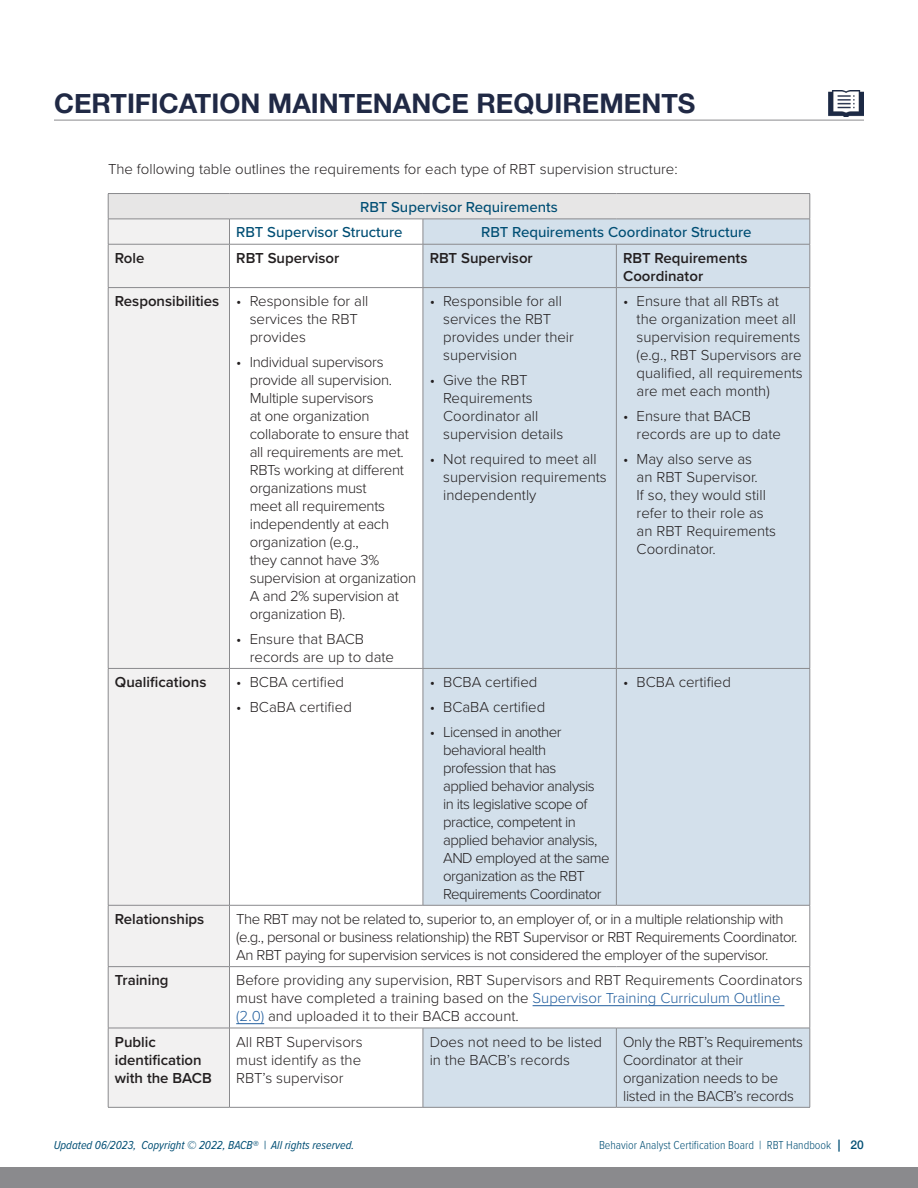
<style>
.page{position:relative;width:918px;height:1188px;background:#fff}
.page>*{position:absolute;margin:0;border:0;box-sizing:border-box;transform-origin:0 0}
.Section_Header__H1{font:700 27px "Helvetica Neue";color:#202945}
.Table_Bullets{font:300 15px/18px "Proxima Nova";color:#231f20}
.Table_Body{font:300 15px/18px "Proxima Nova";letter-spacing:-.02em;color:#231f20}
.Table_Bullets-2{font:300 15px/18px "Proxima Nova";letter-spacing:-.02em;color:#231f20}
.Table_Body-2{font:300 15px/18px "Proxima Nova";color:#231f20}
.Table_Bullets-3{font:300 15px/18px "Proxima Nova";letter-spacing:-.035em;color:#231f20}
.Table_Body-3{font:600 15px/18px "Proxima Nova";color:#231f20}
.Body_Text{font:300 15px "Proxima Nova";color:#231f20}
.Table_Body-centered{font:500 15px "Proxima Nova";color:#004e74}
.Table_Headers_Footer{font:500 15px "Proxima Nova";color:#004e74}
.Table_Body-4{font:500 15px "Proxima Nova";color:#004e74}
.t1{font:italic 12px "Proxima Nova Cond";color:#004e74}
.t2{font:300 12px "Proxima Nova Cond";color:#004e74}
.s1{color:#215e9e}
.s2{font-family:"Helvetica Neue";font-weight:500}
</style>
<div class="page">
<div style="left:0;top:1167px;width:918px;height:21px;background:#8a8a8d"></div>
<div style="left:108px;top:194px;width:702px;height:25px;background:#e7e6e6"></div>
<div style="left:109px;top:220px;width:120px;height:887px;background:#f2f1f1"></div>
<svg style="left:423px;top:220px;width:387px;height:887px;background:#d8e3ed"></svg>
<svg style="left:423px;top:220px;width:1px;height:24px"></svg>
<hr style="left:423px;top:244px;width:1px;height:43px;background:#8a8a8d">
<hr style="left:810px;top:244px;width:1px;height:43px;background:#8a8a8d">
<hr style="left:423px;top:288px;width:1px;height:380px;background:#8a8a8d">
<hr style="left:810px;top:288px;width:1px;height:380px;background:#8a8a8d">
<hr style="left:810px;top:669px;width:1px;height:236px;background:#8a8a8d">
<hr style="left:423px;top:1028px;width:1px;height:79px;background:#8a8a8d">
<hr style="left:810px;top:1028px;width:1px;height:79px;background:#8a8a8d">
<hr style="left:108px;top:193px;width:122px;height:1px;background:#8a8a8d">
<hr style="left:230px;top:193px;width:193px;height:1px;background:#8a8a8d">
<hr style="left:423px;top:193px;width:193px;height:1px;background:#8a8a8d">
<hr style="left:616px;top:193px;width:194px;height:1px;background:#8a8a8d">
<svg style="left:810px;top:194px;width:1px;height:50px"></svg>
<hr style="left:423px;top:668px;width:193px;height:1px;background:#8a8a8d">
<hr style="left:616px;top:668px;width:194px;height:1px;background:#8a8a8d">
<hr style="left:423px;top:905px;width:193px;height:1px;background:#8a8a8d">
<hr style="left:616px;top:905px;width:194px;height:1px;background:#8a8a8d">
<hr style="left:810px;top:905px;width:1px;height:61px;background:#8a8a8d">
<hr style="left:230px;top:966px;width:193px;height:1px;background:#8a8a8d">
<hr style="left:423px;top:966px;width:193px;height:1px;background:#8a8a8d">
<hr style="left:616px;top:966px;width:194px;height:1px;background:#8a8a8d">
<hr style="left:810px;top:967px;width:1px;height:61px;background:#8a8a8d">
<hr style="left:230px;top:1028px;width:193px;height:1px;background:#8a8a8d">
<hr style="left:423px;top:1028px;width:193px;height:1px;background:#8a8a8d">
<hr style="left:616px;top:1028px;width:194px;height:1px;background:#8a8a8d">
<hr style="left:108px;top:219px;width:122px;height:1px;background:#8a8a8d">
<svg style="left:108px;top:194px;width:1px;height:50px"></svg>
<svg style="left:229px;top:220px;width:1px;height:24px"></svg>
<hr style="left:108px;top:244px;width:122px;height:1px;background:#8a8a8d">
<hr style="left:108px;top:244px;width:1px;height:43px;background:#8a8a8d">
<hr style="left:229px;top:244px;width:1px;height:43px;background:#8a8a8d">
<hr style="left:108px;top:288px;width:1px;height:380px;background:#8a8a8d">
<hr style="left:229px;top:288px;width:1px;height:380px;background:#8a8a8d">
<hr style="left:108px;top:669px;width:1px;height:236px;background:#8a8a8d">
<hr style="left:108px;top:905px;width:1px;height:61px;background:#8a8a8d">
<hr style="left:229px;top:905px;width:1px;height:61px;background:#8a8a8d">
<hr style="left:108px;top:967px;width:1px;height:61px;background:#8a8a8d">
<hr style="left:229px;top:967px;width:1px;height:61px;background:#8a8a8d">
<hr style="left:108px;top:1028px;width:1px;height:79px;background:#8a8a8d">
<hr style="left:229px;top:1028px;width:1px;height:79px;background:#8a8a8d">
<hr style="left:230px;top:668px;width:193px;height:1px;background:#8a8a8d">
<hr style="left:229px;top:669px;width:1px;height:236px;background:#8a8a8d">
<hr style="left:423px;top:669px;width:1px;height:236px;background:#8a8a8d">
<hr style="left:230px;top:905px;width:193px;height:1px;background:#8a8a8d">
<hr style="left:230px;top:219px;width:193px;height:1px;background:#8a8a8d">
<hr style="left:423px;top:219px;width:193px;height:1px;background:#8a8a8d">
<hr style="left:616px;top:219px;width:194px;height:1px;background:#8a8a8d">
<hr style="left:230px;top:244px;width:193px;height:1px;background:#8a8a8d">
<hr style="left:423px;top:244px;width:193px;height:1px;background:#8a8a8d">
<hr style="left:616px;top:244px;width:194px;height:1px;background:#8a8a8d">
<hr style="left:616px;top:244px;width:1px;height:43px;background:#8a8a8d">
<hr style="left:108px;top:287px;width:122px;height:1px;background:#8a8a8d">
<hr style="left:230px;top:287px;width:193px;height:1px;background:#8a8a8d">
<hr style="left:423px;top:287px;width:193px;height:1px;background:#8a8a8d">
<hr style="left:616px;top:287px;width:194px;height:1px;background:#8a8a8d">
<hr style="left:616px;top:288px;width:1px;height:380px;background:#8a8a8d">
<hr style="left:108px;top:668px;width:122px;height:1px;background:#8a8a8d">
<hr style="left:616px;top:669px;width:1px;height:236px;background:#8a8a8d">
<hr style="left:108px;top:905px;width:122px;height:1px;background:#8a8a8d">
<hr style="left:108px;top:966px;width:122px;height:1px;background:#8a8a8d">
<hr style="left:108px;top:1028px;width:122px;height:1px;background:#8a8a8d">
<hr style="left:616px;top:1028px;width:1px;height:79px;background:#8a8a8d">
<hr style="left:108px;top:1107px;width:122px;height:1px;background:#8a8a8d">
<hr style="left:230px;top:1107px;width:193px;height:1px;background:#8a8a8d">
<hr style="left:423px;top:1107px;width:193px;height:1px;background:#8a8a8d">
<hr style="left:616px;top:1107px;width:194px;height:1px;background:#8a8a8d">
<hr style="left:533px;top:1005px;width:251px;height:1px;background:#215e9e">
<svg style="left:236px;top:1023px;width:28px;height:1px"></svg>
<img style="left:829px;top:90px;width:35px;height:27px">
<hr style="left:54px;top:120px;width:810px;height:1px;background:#8a8a8d">
<p class="Section_Header__H1" style="left:54px;top:82px;width:643px">CERTIFICATION MAINTENANCE REQUIREMENTS</p>
<p class="Body_Text" style="left:108px;top:158px;width:571px">The following table outlines the requirements for each type of RBT supervision structure:</p>
<p class="Table_Headers_Footer" style="left:360px;top:196px;width:199px">RBT Supervisor Requirements</p>
<p class="Table_Body-4" style="left:236px;top:221px;width:168px">RBT Supervisor Structure</p>
<p class="Table_Body-centered" style="left:481px;top:221px;width:272px">RBT Requirements Coordinator Structure</p>
<p class="Table_Body-3" style="left:115px;top:248px;width:31px">Role</p>
<p class="Table_Body-3" style="left:236px;top:248px;width:105px">RBT Supervisor</p>
<p class="Table_Body-3" style="left:430px;top:248px;width:105px">RBT Supervisor</p>
<p class="Table_Body-3" style="left:623px;top:248px;width:126px">RBT Requirements<br>Coordinator</p>
<p class="Table_Body-3" style="left:115px;top:292px;width:106px">Responsibilities</p>
<p class="Table_Bullets" style="left:250px;top:291px;width:120px;text-indent:-14px">• Responsible for all services the RBT provides</p>
<p class="Table_Bullets-2" style="left:250px;top:352px;width:168px;text-indent:-14px">• Individual supervisors provide all supervision.<br>Multiple supervisors<br>at one organization collaborate to ensure that all requirements are met.<br>RBTs working at different organizations must<br>meet all requirements independently at each organization (e.g.,<br>they cannot have 3% supervision at organization<br>A and 2% supervision at organization B).</p>
<p class="Table_Bullets" style="left:250px;top:629px;width:146px;text-indent:-14px">• Ensure that BACB records are up to date</p>
<p class="Table_Bullets" style="left:443px;top:291px;width:132px;text-indent:-14px">• Responsible for all services the RBT provides under their supervision</p>
<p class="Table_Bullets" style="left:443px;top:370px;width:122px;text-indent:-14px">• Give the RBT<br>Requirements<br>Coordinator all supervision details</p>
<p class="Table_Bullets" style="left:443px;top:449px;width:165px;text-indent:-14px">• Not required to meet all supervision requirements independently</p>
<p class="Table_Bullets" style="left:637px;top:291px;width:168px;text-indent:-14px">• Ensure that all RBTs at the organization meet all supervision requirements (e.g., RBT Supervisors are qualified, all requirements are met each month)</p>
<p class="Table_Bullets" style="left:637px;top:406px;width:146px;text-indent:-14px">• Ensure that BACB records are up to date</p>
<p class="Table_Bullets" style="left:637px;top:449px;width:141px;text-indent:-14px">• May also serve as<br>an RBT Supervisor.<br>If so, they would still refer to their role as an RBT Requirements<br>Coordinator.</p>
<p class="Table_Body-3" style="left:115px;top:673px;width:93px">Qualifications</p>
<p class="Table_Bullets" style="left:236px;top:672px;width:109px">• BCBA certified</p>
<p class="Table_Bullets" style="left:236px;top:697px;width:117px">• BCaBA certified</p>
<p class="Table_Bullets" style="left:430px;top:672px;width:109px">• BCBA certified</p>
<p class="Table_Bullets" style="left:430px;top:697px;width:117px">• BCaBA certified</p>
<p class="Table_Bullets-3" style="left:443px;top:722px;width:168px;text-indent:-14px">• Licensed in another behavioral health profession that has<br>applied behavior analysis<br>in its legislative scope of practice, competent in applied behavior analysis,<br>AND employed at the same organization as the RBT<br>Requirements Coordinator</p>
<p class="Table_Bullets" style="left:623px;top:672px;width:109px">• BCBA certified</p>
<p class="Table_Body-3" style="left:115px;top:909px;width:91px">Relationships</p>
<p class="Table_Body" style="left:236px;top:909px;width:563px">The RBT may not be related to, superior to, an employer of, or in a multiple relationship with (e.g., personal or business relationship) the RBT Supervisor or RBT Requirements Coordinator.<br>An RBT paying for supervision services is not considered the employer of the supervisor.</p>
<p class="Table_Body-3" style="left:115px;top:971px;width:55px">Training</p>
<p class="Table_Body-2" style="left:236px;top:970px;width:568px">Before providing any supervision, RBT Supervisors and RBT Requirements Coordinators must have completed a training based on the <span class="s1">Supervisor Training Curriculum Outline (2.0)</span> and uploaded it to their BACB account.</p>
<p class="Table_Body-3" style="left:115px;top:1032px;width:98px">Public identification with the BACB</p>
<p class="Table_Body" style="left:236px;top:1032px;width:128px;text-align:justify">All RBT Supervisors must identify as the RBT’s supervisor</p>
<p class="Table_Body-2" style="left:430px;top:1032px;width:174px">Does not need to be listed in the BACB’s records</p>
<p class="Table_Body" style="left:623px;top:1032px;width:181px">Only the RBT’s Requirements<br>Coordinator at their organization needs to be listed in the BACB’s records</p>
<p class="t1" style="left:54px;top:1136px;width:302px">Updated 06/2023, Copyright © 2022, BACB® | All rights reserved.</p>
<p class="t2" style="left:599px;top:1136px;width:266px">Behavior Analyst Certification Board | RBT Handbook <span class="s2">| 20</span></p>
</div>
